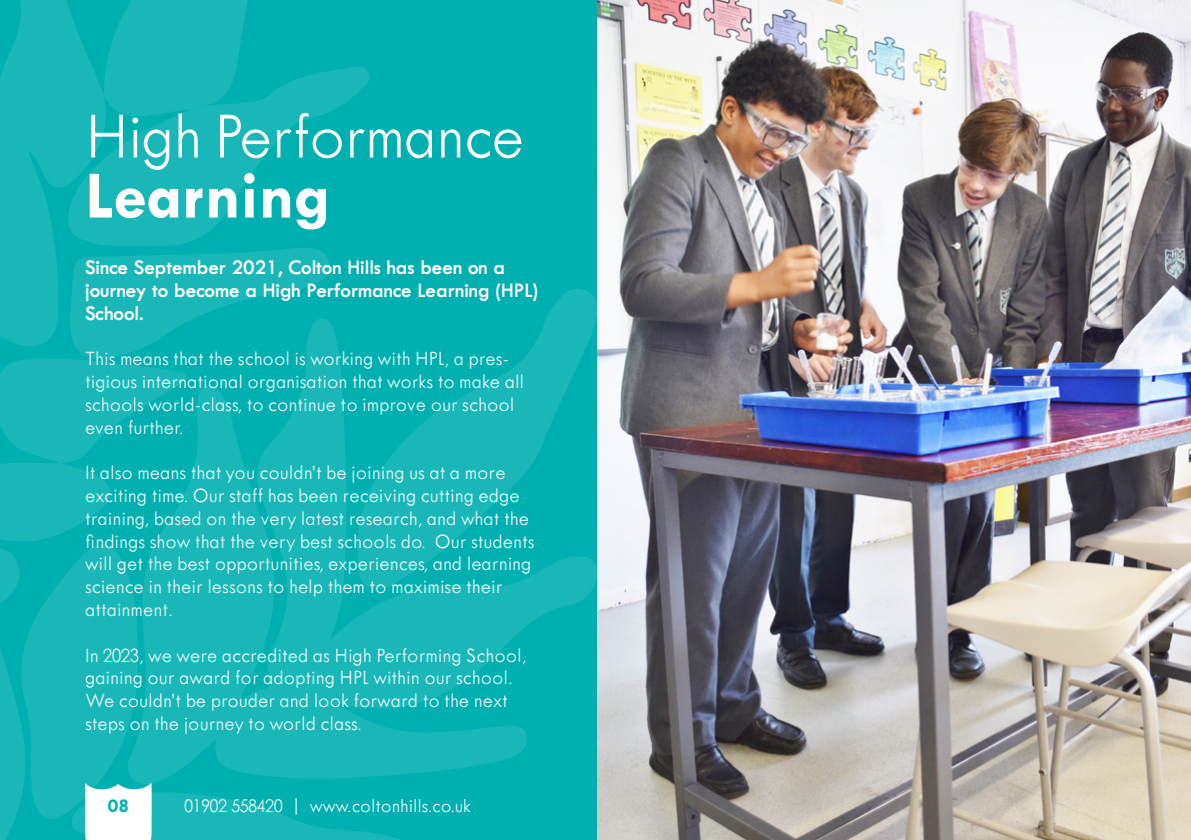
<style>
.page{position:relative;width:1191px;height:840px;background:#fff}
.page>*{position:absolute;margin:0;border:0;box-sizing:border-box;transform-origin:0 0}
.t1{font:300 68px "Tw Cen MT Std";letter-spacing:-.02em;color:#fff}
.t2{font:700 68px "Tw Cen MT Std";color:#fff}
.t3{font:300 21px/22.8px "Tw Cen MT Std";color:#fff}
.t4{font:600 21px/22.8px "Tw Cen MT Std";color:#fff}
.t5{font:300 20px "Tw Cen MT Std";color:#fff}
.t6{font:700 20px "Tw Cen MT Std";color:#00b0b0}
</style>
<div class="page">
<div style="left:0;top:0;width:1191px;height:839px;background:#00b0b0"></div>
<svg style="left:417px;top:594px;width:172px;height:179px"></svg>
<svg style="left:417px;top:289px;width:180px;height:305px"></svg>
<img style="left:598px;top:0;width:593px;height:839px">
<svg style="left:0;top:0;width:417px;height:839px"></svg>
<h1 class="t1" style="left:85px;top:99px;width:441px">High Performance</h1>
<h1 class="t2" style="left:85px;top:159px;width:247px">Learning</h1>
<p class="t4" style="left:85px;top:255px;width:455px">Since September 2021, Colton Hills has been on a journey to become a High Performance Learning (HPL)<br>School.</p>
<p class="t3" style="left:85px;top:347px;width:441px">This means that the school is working with HPL, a pres&shy;tigious international organisation that works to make all schools world-class, to continue to improve our school even further.</p>
<p class="t3" style="left:85px;top:461px;width:451px">It also means that you couldn’t be joining us at a more exciting time. Our staff has been receiving cutting edge training, based on the very latest research, and what the findings show that the very best schools do. Our students will get the best opportunities, experiences, and learning science in their lessons to help them to maximise their attainment.</p>
<p class="t3" style="left:85px;top:643px;width:443px">In 2023, we were accredited as High Performing School, gaining our award for adopting HPL within our school.<br>We couldn’t be prouder and look forward to the next steps on the journey to world class.</p>
<p class="t6" style="left:108px;top:794px;width:23px">08</p>
<p class="t5" style="left:184px;top:794px;width:288px">01902 558420 | www.coltonhills.co.uk</p>
</div>
